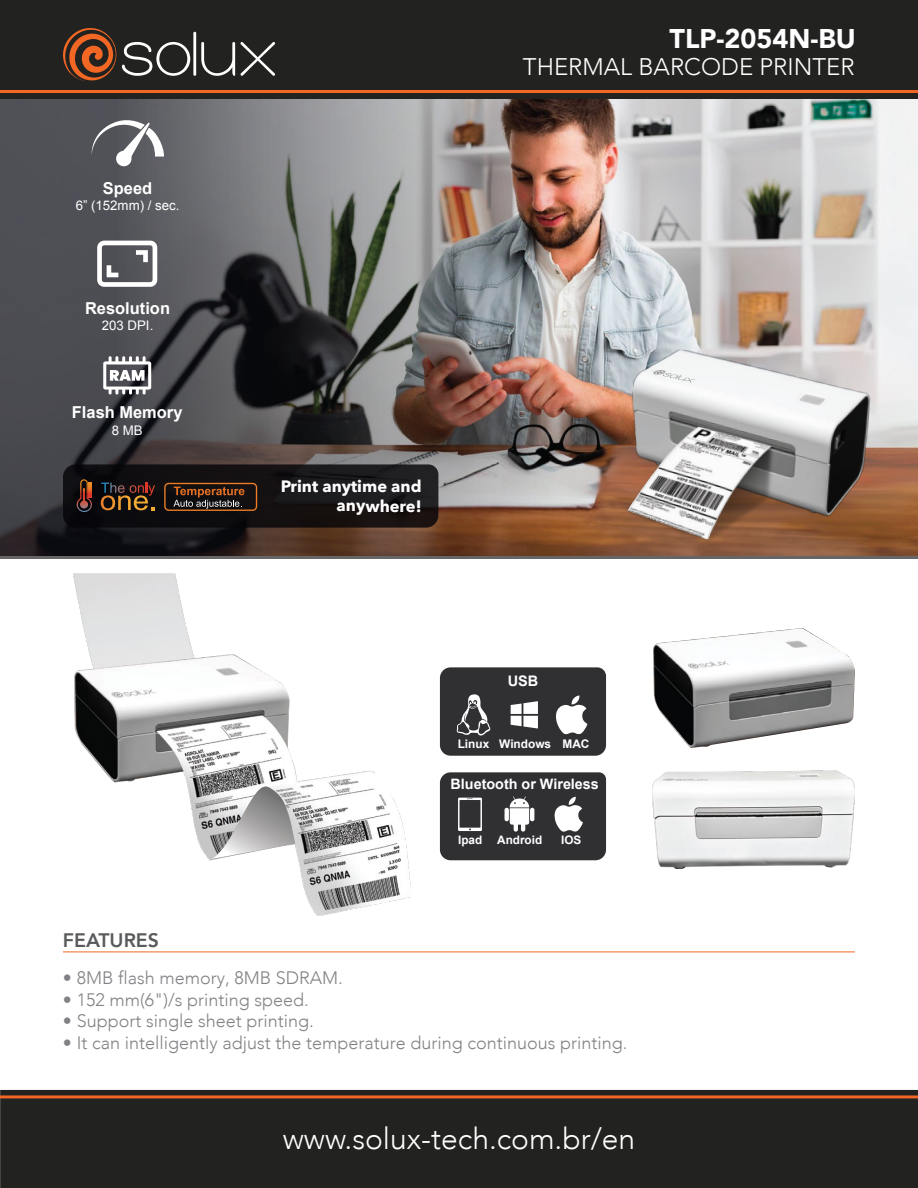
<style>
.page{position:relative;width:918px;height:1188px;background:#fff}
.page>*{position:absolute;margin:0;border:0;box-sizing:border-box;transform-origin:0 0}
.t1{font:300 30px "Avenir";color:#fff}
.t2{font:900 27px "Avenir";color:#fff}
.t3{font:300 24px "Avenir";color:#fff}
.t4{font:800 19.5px "Avenir";color:#595a5c}
.t5{font:300 18px "Avenir";color:#818285}
.t6{font:700 16.5px "Arial";color:#fff}
.t7{font:700 16.5px/19.8px "Avenir Next";color:#fff;text-align:right}
.t8{font:700 14.55px "Arial";color:#fff}
.t9{font:700 14.4px "Arial";color:#fff}
.t10{font:13.2px "Arial";color:#fff}
.t11{font:700 11.85px "Arial";color:#fff}
.t12{font:700 11.7px "Arial";color:#fff}
</style>
<div class="page">
<img style="left:560px;top:98px;width:358px;height:458px">
<svg style="left:0;top:98px;width:560px;height:458px;background:#635d5d"></svg>
<svg style="left:63px;top:464px;width:375px;height:64px;background:#211918"></svg>
<div style="left:0;top:0;width:918px;height:98px;background:#222221"></div>
<svg style="left:241px;top:42px;width:34px;height:34px"></svg>
<svg style="left:63px;top:28px;width:172px;height:53px"></svg>
<hr style="left:0;top:90px;width:918px;height:3px;background:#f26723">
<div style="left:0;top:1090px;width:918px;height:98px;background:#222221"></div>
<hr style="left:0;top:1095px;width:918px;height:3px;background:#f26723">
<hr style="left:63px;top:951px;width:792px;height:1px;background:#f26723">
<hr style="left:0;top:556px;width:918px;height:2px;background:#656665">
<svg style="left:440px;top:667px;width:166px;height:89px;background:#4a4a4c"></svg>
<svg style="left:440px;top:772px;width:166px;height:88px;background:#464649"></svg>
<img style="left:622px;top:346px;width:251px;height:210px">
<svg style="left:649px;top:367px;width:50px;height:20px"></svg>
<svg style="left:103px;top:356px;width:48px;height:39px"></svg>
<svg style="left:91px;top:118px;width:73px;height:49px"></svg>
<svg style="left:97px;top:241px;width:60px;height:46px"></svg>
<img style="left:653px;top:628px;width:202px;height:120px">
<img style="left:653px;top:770px;width:202px;height:98px">
<img style="left:73px;top:574px;width:338px;height:342px">
<svg style="left:262px;top:760px;width:22px;height:12px"></svg>
<svg style="left:370px;top:816px;width:22px;height:12px"></svg>
<svg style="left:371px;top:771px;width:22px;height:27px"></svg>
<svg style="left:210px;top:781px;width:85px;height:79px"></svg>
<p class="t6" style="left:103px;top:178px;width:51px">Speed</p>
<p class="t10" style="left:76px;top:197px;width:105px">6” (152mm) / sec.</p>
<p class="t6" style="left:85px;top:298px;width:86px">Resolution</p>
<p class="t10" style="left:102px;top:317px;width:53px">203 DPI.</p>
<p class="t6" style="left:72px;top:401px;width:112px">Flash Memory</p>
<p class="t10" style="left:112px;top:422px;width:32px">8 MB</p>
<h2 class="t2" style="left:670px;top:15px;width:188px">TLP-2054N-BU</h2>
<h3 class="t3" style="left:523px;top:52px;width:333px">THERMAL BARCODE PRINTER</h3>
<p class="t7" style="left:281px;top:476px;width:142px">Print anytime and anywhere!</p>
<p class="t8" style="left:508px;top:672px;width:32px">USB</p>
<p class="t11" style="left:458px;top:736px;width:133px">Linux Windows MAC</p>
<p class="t9" style="left:451px;top:775px;width:150px">Bluetooth or Wireless</p>
<p class="t12" style="left:458px;top:832px;width:26px">Ipad</p>
<p class="t12" style="left:497px;top:832px;width:46px">Android</p>
<p class="t12" style="left:561px;top:832px;width:22px">IOS</p>
<p class="t4" style="left:63px;top:925px;width:98px">FEATURES</p>
<p class="t5" style="left:63px;top:967px;width:281px">• 8MB flash memory, 8MB SDRAM.</p>
<p class="t5" style="left:63px;top:989px;width:247px">• 152 mm(6")/s printing speed.</p>
<p class="t5" style="left:63px;top:1010px;width:252px">• Support single sheet printing.</p>
<p class="t5" style="left:63px;top:1032px;width:566px">• It can intelligently adjust the temperature during continuous printing.</p>
<h1 class="t1" style="left:283px;top:1121px;width:354px">www.solux-tech.com.br/en</h1>
</div>
